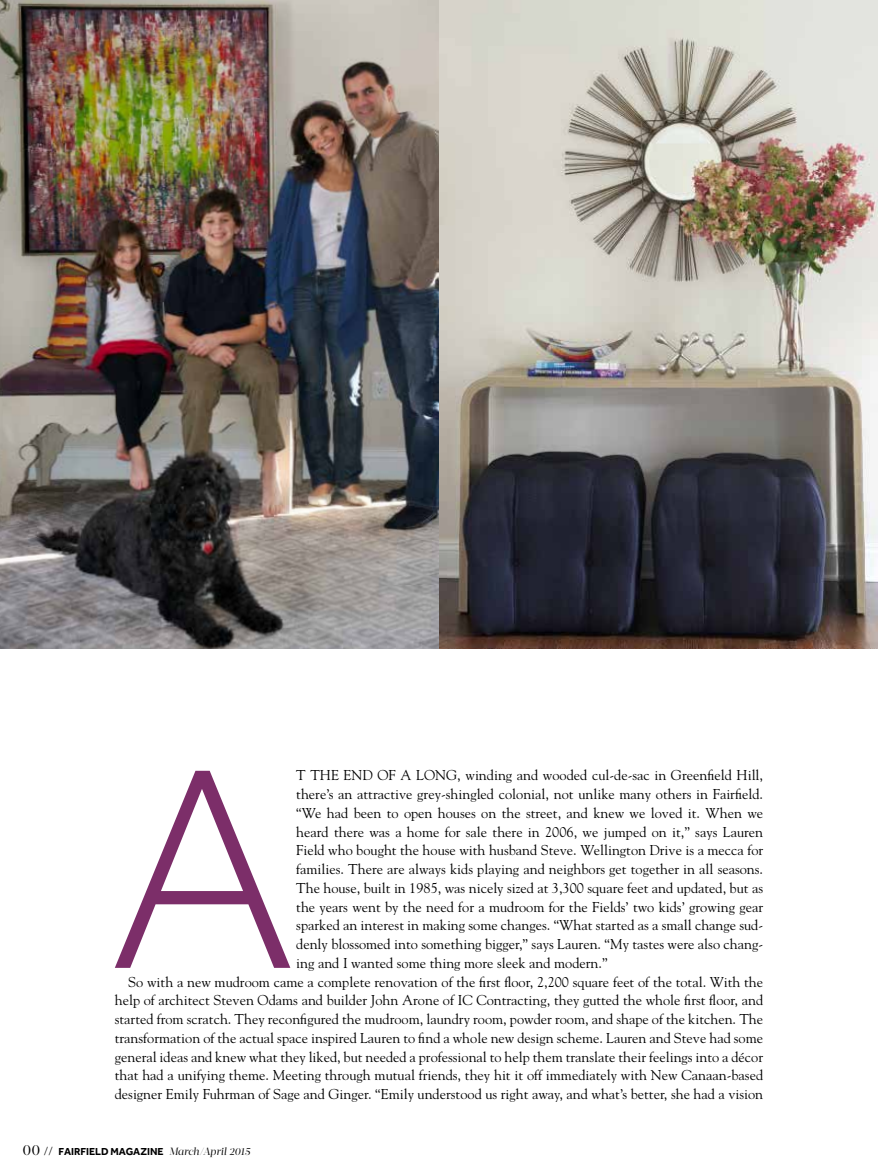
<style>
.page{position:relative;width:878px;height:1175px;background:#fff}
.page>*{position:absolute;margin:0;border:0;box-sizing:border-box;transform-origin:0 0}
.t1{font:300 295.35px "Effra";color:#7c2e69}
.t2{font:14.25px "Goudy";color:#000}
.t3{font:700 10.5px "Effra";color:#000}
.s1{font-family:"Acta Display";font-weight:400;font-size:15px}
.s2{font-weight:300;font-size:12px}
.s3{font-family:"Acta Display";font-weight:400;font-style:italic}
</style>
<div class="page">
<img style="left:0;top:0;width:878px;height:648px">
<h1 class="t1" style="left:109px;top:703px;width:189px">A</h1>
<p class="t2" style="left:296px;top:766px;width:468px">T the end of a long, winding and wooded cul-de-sac in Greenfield Hill,</p>
<p class="t2" style="left:296px;top:785px;width:468px">there’s an attractive grey-shingled colonial, not unlike many others in Fairfield.</p>
<p class="t2" style="left:296px;top:804px;width:468px">“We had been to open houses on the street, and knew we loved it. When we</p>
<p class="t2" style="left:296px;top:822px;width:468px">heard there was a home for sale there in 2006, we jumped on it,” says Lauren</p>
<p class="t2" style="left:296px;top:841px;width:468px">Field who bought the house with husband Steve. Wellington Drive is a mecca for</p>
<p class="t2" style="left:296px;top:860px;width:468px">families. There are always kids playing and neighbors get together in all seasons.</p>
<p class="t2" style="left:296px;top:879px;width:468px">The house, built in 1985, was nicely sized at 3,300 square feet and updated, but as</p>
<p class="t2" style="left:296px;top:897px;width:468px">the years went by the need for a mudroom for the Fields’ two kids’ growing gear</p>
<p class="t2" style="left:296px;top:916px;width:468px">sparked an interest in making some changes. “What started as a small change sud-</p>
<p class="t2" style="left:296px;top:935px;width:468px">denly blossomed into something bigger,” says Lauren. “My tastes were also chang-</p>
<p class="t2" style="left:296px;top:954px;width:313px">ing and I wanted some thing more sleek and modern.”</p>
<p class="t2" style="left:128px;top:972px;width:636px">So with a new mudroom came a complete renovation of the first floor, 2,200 square feet of the total. With the</p>
<p class="t2" style="left:115px;top:991px;width:649px">help of architect Steven Odams and builder John Arone of IC Contracting, they gutted the whole first floor, and</p>
<p class="t2" style="left:115px;top:1010px;width:649px">started from scratch. They reconfigured the mudroom, laundry room, powder room, and shape of the kitchen. The</p>
<p class="t2" style="left:115px;top:1029px;width:649px">transformation of the actual space inspired Lauren to find a whole new design scheme. Lauren and Steve had some</p>
<p class="t2" style="left:115px;top:1047px;width:649px">general ideas and knew what they liked, but needed a professional to help them translate their feelings into a décor</p>
<p class="t2" style="left:115px;top:1066px;width:649px">that had a unifying theme. Meeting through mutual friends, they hit it off immediately with New Canaan-based</p>
<p class="t2" style="left:115px;top:1085px;width:650px">designer Emily Fuhrman of Sage and Ginger. “Emily understood us right away, and what’s better, she had a vision</p>
<p class="t3" style="left:22px;top:1144px;width:229px"><span class="s1">00</span> <span class="s2">//</span> FAIRFIELD MAGAZINE <span class="s3">March/April 2015</span></p>
</div>
